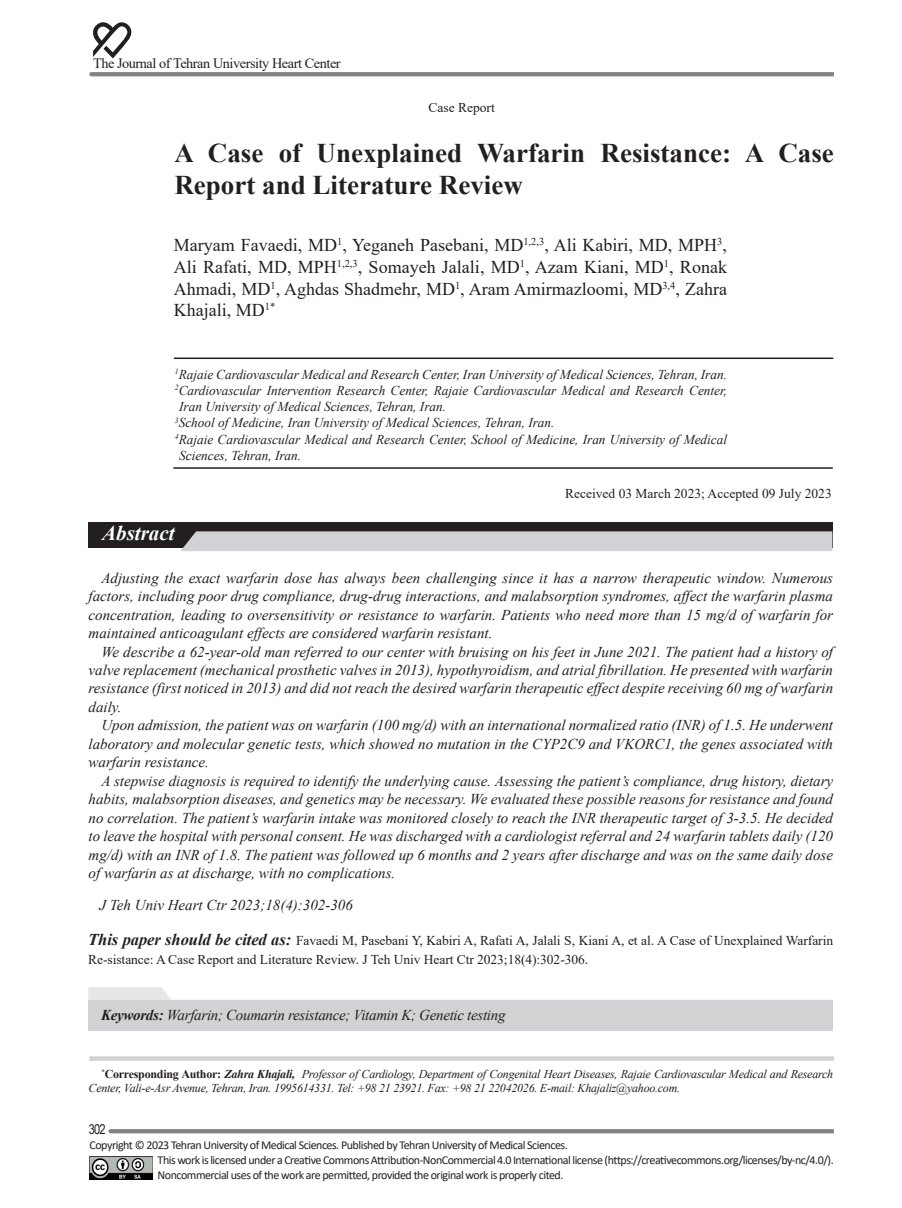
<style>
.page{position:relative;width:902px;height:1208px;background:#fff}
.page>*{position:absolute;margin:0;border:0;box-sizing:border-box;transform-origin:0 0}
.Titre_Maghale_01{font:700 27px/32.4px "Times New Roman";color:#231f20}
.t1{font:italic 700 21px "Times New Roman";color:#fff}
.Asamei_Nevisandegane{font:18px/21.6px "Times New Roman";color:#231f20;text-align:justify}
.Matne_Abstract__01{font:italic 15px/18.5px "Times New Roman";color:#231f20;text-align:justify}
.Keyword_01{font:italic 15px "Times New Roman";letter-spacing:-.02em;color:#231f20}
.t2{font:14.25px "Times New Roman";letter-spacing:-.03em;color:#231f20}
.Asamie_Nevisandegane{font:italic 13.5px/16.2px "Times New Roman";color:#231f20}
.t3{font:13.5px/18.5px "Times New Roman";letter-spacing:-.005em;color:#231f20}
.t4{font:13.5px "Arial Narrow";color:#231f20}
.t5{font:12px/15px "Calibri";letter-spacing:-.04em;color:#231f20}
.t6{font:italic 12px/14.4px "Times New Roman";letter-spacing:-.02em;color:#231f20}
.s1{font-weight:700;font-style:italic;font-size:16.5px}
.s2{font-weight:700}
.s3{font-weight:700;font-style:normal}
</style>
<div class="page">
<svg style="left:89px;top:1056px;width:744px;height:4px;background:#d4d5d7"></svg>
<svg style="left:93px;top:22px;width:38px;height:36px"></svg>
<svg style="left:89px;top:72px;width:744px;height:4px;background:#838588"></svg>
<svg style="left:108px;top:1129px;width:725px;height:4px;background:#838588"></svg>
<img style="left:89px;top:1156px;width:64px;height:23px">
<hr style="left:174px;top:357px;width:659px;height:2px;background:#231f20">
<hr style="left:173px;top:467px;width:659px;height:2px;background:#231f20">
<svg style="left:88px;top:987px;width:744px;height:13px"></svg>
<div style="left:88px;top:1000px;width:744px;height:30px;background:#d1d2d4"></div>
<div style="left:88px;top:521px;width:744px;height:26px;background:#231f20"></div>
<div style="left:180px;top:531px;width:652px;height:20px;background:#d1d2d4"></div>
<p class="t2" style="left:93px;top:54px;width:249px">The Journal of Tehran University Heart Center</p>
<p class="t3" style="left:428px;top:97px;width:68px">Case Report</p>
<p class="Titre_Maghale_01" style="left:174px;top:136px;width:661px">A Case of Unexplained Warfarin Resistance: A Case<br>Report and Literature Review</p>
<p class="Asamei_Nevisandegane" style="left:174px;top:234px;width:554px">Maryam Favaedi, MD<sup>1</sup>, Yeganeh Pasebani, MD<sup>1,2,3</sup>, Ali Kabiri, MD, MPH<sup>3</sup>, Ali Rafati, MD, MPH<sup>1,2,3</sup>, Somayeh Jalali, MD<sup>1</sup>, Azam Kiani, MD<sup>1</sup>, Ronak Ahmadi, MD<sup>1</sup>, Aghdas Shadmehr, MD<sup>1</sup>, Aram Amirmazloomi, MD<sup>3,4</sup>, Zahra Khajali, MD<sup>1*</sup></p>
<p class="Asamie_Nevisandegane" style="left:175px;top:366px;width:553px"><sup>1</sup>Rajaie Cardiovascular Medical and Research Center, Iran University of Medical Sciences, Tehran, Iran.</p>
<p class="Asamie_Nevisandegane" style="left:179px;top:382px;width:549px;text-indent:-4px"><sup>2</sup>Cardiovascular Intervention Research Center, Rajaie Cardiovascular Medical and Research Center,<br>Iran University of Medical Sciences, Tehran, Iran.</p>
<p class="Asamie_Nevisandegane" style="left:175px;top:414px;width:381px"><sup>3</sup>School of Medicine, Iran University of Medical Sciences, Tehran, Iran.</p>
<p class="Asamie_Nevisandegane" style="left:179px;top:430px;width:549px;text-indent:-4px"><sup>4</sup>Rajaie Cardiovascular Medical and Research Center, School of Medicine, Iran University of Medical<br>Sciences, Tehran, Iran.</p>
<p class="t3" style="left:565px;top:483px;width:268px">Received 03 March 2023; Accepted 09 July 2023</p>
<p class="t1" style="left:102px;top:519px;width:74px">Abstract</p>
<p class="Matne_Abstract__01" style="left:89px;top:568px;width:746px;text-indent:13px">Adjusting the exact warfarin dose has always been challenging since it has a narrow therapeutic window. Numerous factors, including poor drug compliance, drug-drug interactions, and malabsorption syndromes, affect the warfarin plasma concentration, leading to oversensitivity or resistance to warfarin. Patients who need more than 15 mg/d of warfarin for maintained anticoagulant effects are considered warfarin resistant.</p>
<p class="Matne_Abstract__01" style="left:89px;top:642px;width:746px;text-indent:13px">We describe a 62-year-old man referred to our center with bruising on his feet in June 2021. The patient had a history of valve replacement (mechanical prosthetic valves in 2013), hypothyroidism, and atrial fibrillation. He presented with warfarin resistance (first noticed in 2013) and did not reach the desired warfarin therapeutic effect despite receiving 60 mg of warfarin daily.</p>
<p class="Matne_Abstract__01" style="left:89px;top:716px;width:746px;text-indent:13px">Upon admission, the patient was on warfarin (100 mg/d) with an international normalized ratio (INR) of 1.5. He underwent laboratory and molecular genetic tests, which showed no mutation in the CYP2C9 and VKORC1, the genes associated with warfarin resistance.</p>
<p class="Matne_Abstract__01" style="left:89px;top:771px;width:746px;text-indent:13px">A stepwise diagnosis is required to identify the underlying cause. Assessing the patient’s compliance, drug history, dietary habits, malabsorption diseases, and genetics may be necessary. We evaluated these possible reasons for resistance and found no correlation. The patient’s warfarin intake was monitored closely to reach the INR therapeutic target of 3-3.5. He decided to leave the hospital with personal consent. He was discharged with a cardiologist referral and 24 warfarin tablets daily (120 mg/d) with an INR of 1.8. The patient was followed up 6 months and 2 years after discharge and was on the same daily dose of warfarin as at discharge, with no complications.</p>
<p class="Matne_Abstract__01" style="left:99px;top:895px;width:255px">J Teh Univ Heart Ctr 2023;18(4):302-306</p>
<p class="t3" style="left:88px;top:931px;width:746px"><span class="s1">This paper should be cited as:</span> Favaedi M, Pasebani Y, Kabiri A, Rafati A, Jalali S, Kiani A, et al. A Case of Unexplained Warfarin<br>Re-sistance: A Case Report and Literature Review. J Teh Univ Heart Ctr 2023;18(4):302-306.</p>
<p class="Keyword_01" style="left:101px;top:1005px;width:406px"><span class="s2">Keywords:</span> Warfarin; Coumarin resistance; Vitamin K; Genetic testing</p>
<p class="t6" style="left:89px;top:1066px;width:746px;text-indent:13px"><sup>*</sup><span class="s3">Corresponding Author:</span> <span class="s2">Zahra Khajali,</span> Professor of Cardiology, Department of Congenital Heart Diseases, Rajaie Cardiovascular Medical and Research<br>Center, Vali-e-Asr Avenue, Tehran, Iran. 1995614331. Tel: +98 21 23921. Fax: +98 21 22042026. E-mail: Khajaliz@yahoo.com.</p>
<p class="t4" style="left:89px;top:1119px;width:18px">302</p>
<p class="t5" style="left:90px;top:1137px;width:479px">Copyright © 2023 Tehran University of Medical Sciences. Published by Tehran University of Medical Sciences.</p>
<p class="t5" style="left:158px;top:1152px;width:677px">This work is licensed under a Creative Commons Attribution-NonCommercial 4.0 International license (https://creativecommons.org/licenses/by-nc/4.0/).<br>Noncommercial uses of the work are permitted, provided the original work is properly cited.</p>
</div>
